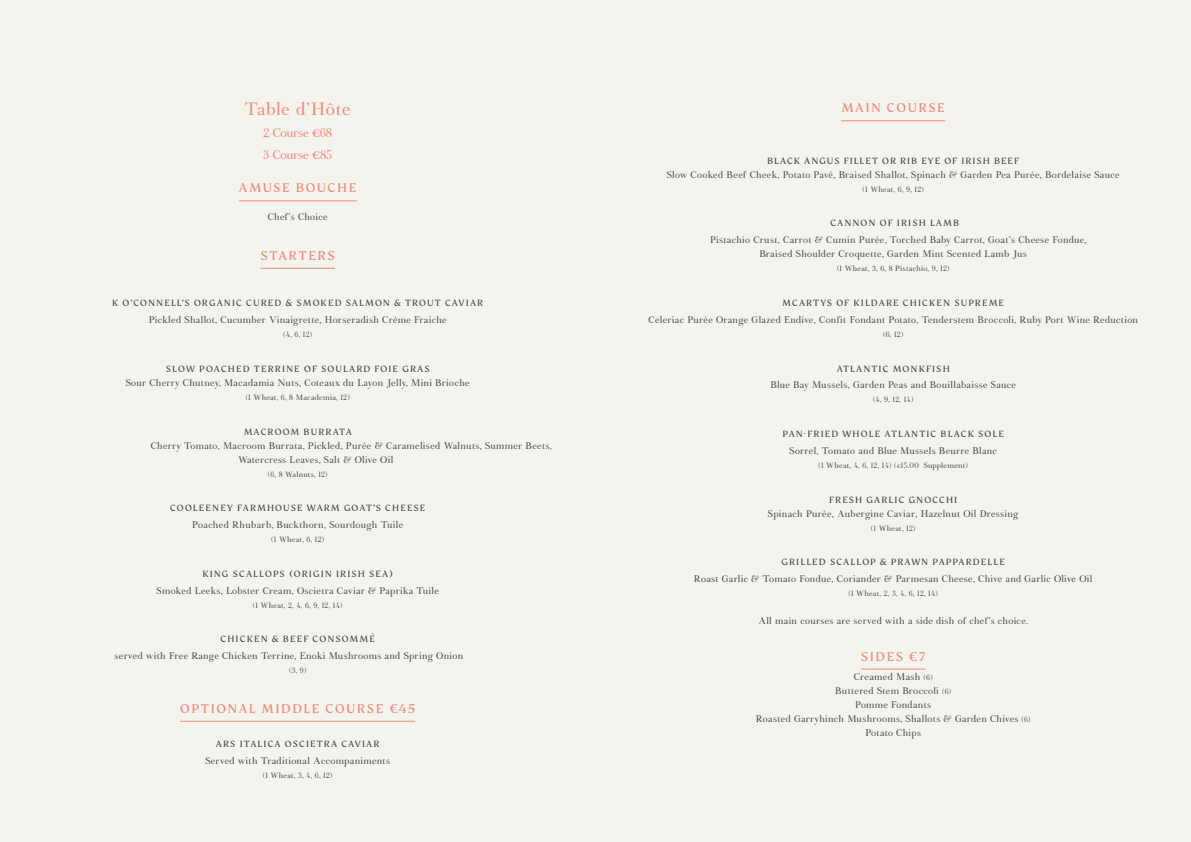
<style>
.page{position:relative;width:1191px;height:842px;background:#fff}
.page>*{position:absolute;margin:0;border:0;box-sizing:border-box;transform-origin:0 0}
.t1{font:18.5px "Botera TFE";letter-spacing:.03em;color:#f18a78}
.t2{font:14px "FS Kim";letter-spacing:.11em;color:#f18a78}
.t3{font:13px/22px "Botera TFE";letter-spacing:-.03em;color:#f18a78}
.t4{font:10px/14px "Botera TFE";letter-spacing:.025em;color:#4a4a49}
.t5{font:10px "FS Kim";letter-spacing:.11em;color:#4a4a49}
.t6{font:8px "Botera TFE";letter-spacing:.03em;color:#4a4a49}
.s1{font-size:18px}
.s2{font-size:8px}
</style>
<div class="page">
<div style="left:595px;top:0;width:596px;height:842px;background:#f5f3ee"></div>
<div style="left:0;top:0;width:595px;height:842px;background:#f5f3ee"></div>
<hr style="left:841px;top:120px;width:104px;height:1px;background:#f18a78">
<hr style="left:861px;top:668px;width:64px;height:1px;background:#f18a78">
<hr style="left:239px;top:200px;width:118px;height:1px;background:#f18a78">
<hr style="left:260px;top:268px;width:75px;height:1px;background:#f18a78">
<hr style="left:180px;top:721px;width:235px;height:1px;background:#f18a78">
<h1 class="t1" style="left:245px;top:97px;width:107px">Table d’Hôte</h1>
<h3 class="t3" style="left:263px;top:121px;width:71px">2-Course <span class="s1">€</span>68<br>3-Course <span class="s1">€</span>85</h3>
<h2 class="t2" style="left:239px;top:180px;width:119px">AMUSE BOUCHE</h2>
<p class="t4" style="left:268px;top:210px;width:61px">Chef’s Choice</p>
<h2 class="t2" style="left:260px;top:248px;width:76px">STARTERS</h2>
<p class="t5" style="left:112px;top:298px;width:372px">K O’CONNELL’S ORGANIC CURED &amp; SMOKED SALMON &amp; TROUT CAVIAR</p>
<p class="t4" style="left:149px;top:313px;width:299px">Pickled Shallot, Cucumber Vinaigrette, Horseradish Crème Fraiche</p>
<p class="t6" style="left:283px;top:330px;width:30px">(4, 6, 12)</p>
<p class="t5" style="left:166px;top:363px;width:265px">SLOW POACHED TERRINE OF SOULARD FOIE GRAS</p>
<p class="t4" style="left:126px;top:376px;width:345px">Sour Cherry Chutney, Macadamia Nuts, Coteaux du Layon Jelly, Mini Brioche</p>
<p class="t6" style="left:246px;top:392px;width:105px">(1 Wheat, 6, 8 Macademia, 12)</p>
<p class="t5" style="left:244px;top:426px;width:110px">MACROOM BURRATA</p>
<p class="t4" style="left:238px;top:438px;width:315px;text-indent:-87px">Cherry Tomato, Macroom Burrata, Pickled, Purée &amp; Caramelised Walnuts, Summer Beets,<br>Watercress Leaves, Salt &amp; Olive Oil</p>
<p class="t6" style="left:268px;top:469px;width:61px">(6, 8 Walnuts, 12)</p>
<p class="t5" style="left:170px;top:503px;width:257px">COOLEENEY FARMHOUSE WARM GOAT’S CHEESE</p>
<p class="t4" style="left:192px;top:518px;width:212px">Poached Rhubarb, Buckthorn, Sourdough Tuile</p>
<p class="t6" style="left:271px;top:534px;width:54px">(1 Wheat, 6, 12)</p>
<p class="t5" style="left:202px;top:568px;width:192px">KING SCALLOPS (ORIGIN IRISH SEA)</p>
<p class="t4" style="left:157px;top:583px;width:284px">Smoked Leeks, Lobster Cream, Oscietra Caviar &amp; Paprika Tuile</p>
<p class="t6" style="left:253px;top:600px;width:91px">(1 Wheat, 2, 4, 6, 9, 12, 14)</p>
<p class="t5" style="left:220px;top:634px;width:156px">CHICKEN &amp; BEEF CONSOMMÉ</p>
<p class="t4" style="left:115px;top:649px;width:350px">served with Free Range Chicken Terrine, Enoki Mushrooms and Spring Onion</p>
<p class="t6" style="left:289px;top:666px;width:19px">(3, 9)</p>
<h2 class="t2" style="left:180px;top:701px;width:236px">OPTIONAL MIDDLE COURSE €45</h2>
<p class="t5" style="left:216px;top:739px;width:165px">ARS ITALICA OSCIETRA CAVIAR</p>
<p class="t4" style="left:205px;top:754px;width:186px">Served with Traditional Accompaniments</p>
<p class="t6" style="left:263px;top:771px;width:71px">(1 Wheat, 3, 4, 6, 12)</p>
<h2 class="t2" style="left:841px;top:100px;width:105px">MAIN COURSE</h2>
<p class="t5" style="left:767px;top:155px;width:253px">BLACK ANGUS FILLET OR RIB EYE OF IRISH BEEF</p>
<p class="t4" style="left:667px;top:167px;width:454px">Slow Cooked Beef Cheek, Potato Pavé, Braised Shallot, Spinach &amp; Garden Pea Purée, Bordelaise Sauce</p>
<p class="t6" style="left:862px;top:184px;width:63px">(1 Wheat, 6, 9, 12)</p>
<p class="t5" style="left:830px;top:218px;width:130px">CANNON OF IRISH LAMB</p>
<p class="t4" style="left:759px;top:233px;width:329px;text-indent:-49px">Pistachio Crust, Carrot &amp; Cumin Purée, Torched Baby Carrot, Goat’s Cheese Fondue,<br>Braised Shoulder Croquette, Garden Mint Scented Lamb Jus</p>
<p class="t6" style="left:837px;top:264px;width:114px">(1 Wheat, 3, 6, 8 Pistachio, 9, 12)</p>
<p class="t5" style="left:782px;top:297px;width:223px">MCARTYS OF KILDARE CHICKEN SUPREME</p>
<p class="t4" style="left:648px;top:312px;width:491px">Celeriac Purée Orange Glazed Endive, Confit Fondant Potato, Tenderstem Broccoli, Ruby Port Wine Reduction</p>
<p class="t6" style="left:883px;top:329px;width:22px">(6, 12)</p>
<p class="t5" style="left:836px;top:363px;width:115px">ATLANTIC MONKFISH</p>
<p class="t4" style="left:770px;top:378px;width:247px">Blue Bay Mussels, Garden Peas and Bouillabaisse Sauce</p>
<p class="t6" style="left:873px;top:395px;width:42px">(4, 9, 12, 14)</p>
<p class="t5" style="left:782px;top:428px;width:223px">PAN-FRIED WHOLE ATLANTIC BLACK SOLE</p>
<p class="t4" style="left:789px;top:443px;width:209px">Sorrel, Tomato and Blue Mussels Beurre Blanc</p>
<p class="t6" style="left:818px;top:460px;width:151px">(1 Wheat, 4, 6, 12, 14) (€15.00 Supplement)</p>
<p class="t5" style="left:829px;top:494px;width:130px">FRESH GARLIC GNOCCHI</p>
<p class="t4" style="left:768px;top:506px;width:252px">Spinach Purée, Aubergine Caviar, Hazelnut Oil Dressing</p>
<p class="t6" style="left:871px;top:523px;width:46px">(1 Wheat, 12)</p>
<p class="t5" style="left:781px;top:557px;width:225px">GRILLED SCALLOP &amp; PRAWN PAPPARDELLE</p>
<p class="t4" style="left:694px;top:572px;width:400px">Roast Garlic &amp; Tomato Fondue, Coriander &amp; Parmesan Cheese, Chive and Garlic Olive Oil</p>
<p class="t6" style="left:848px;top:588px;width:91px">(1 Wheat, 2, 3, 4, 6, 12, 14)</p>
<p class="t4" style="left:758px;top:614px;width:271px">All main courses are served with a side dish of chef’s choice.</p>
<h2 class="t2" style="left:861px;top:648px;width:66px">SIDES €7</h2>
<p class="t4" style="left:756px;top:670px;width:276px;text-align:center">Creamed Mash <span class="s2">(6)<br></span>Buttered Stem Broccoli <span class="s2">(6)<br></span>Pomme Fondants<br>Roasted Garryhinch Mushrooms, Shallots &amp; Garden Chives <span class="s2">(6)<br></span>Potato Chips</p>
</div>
